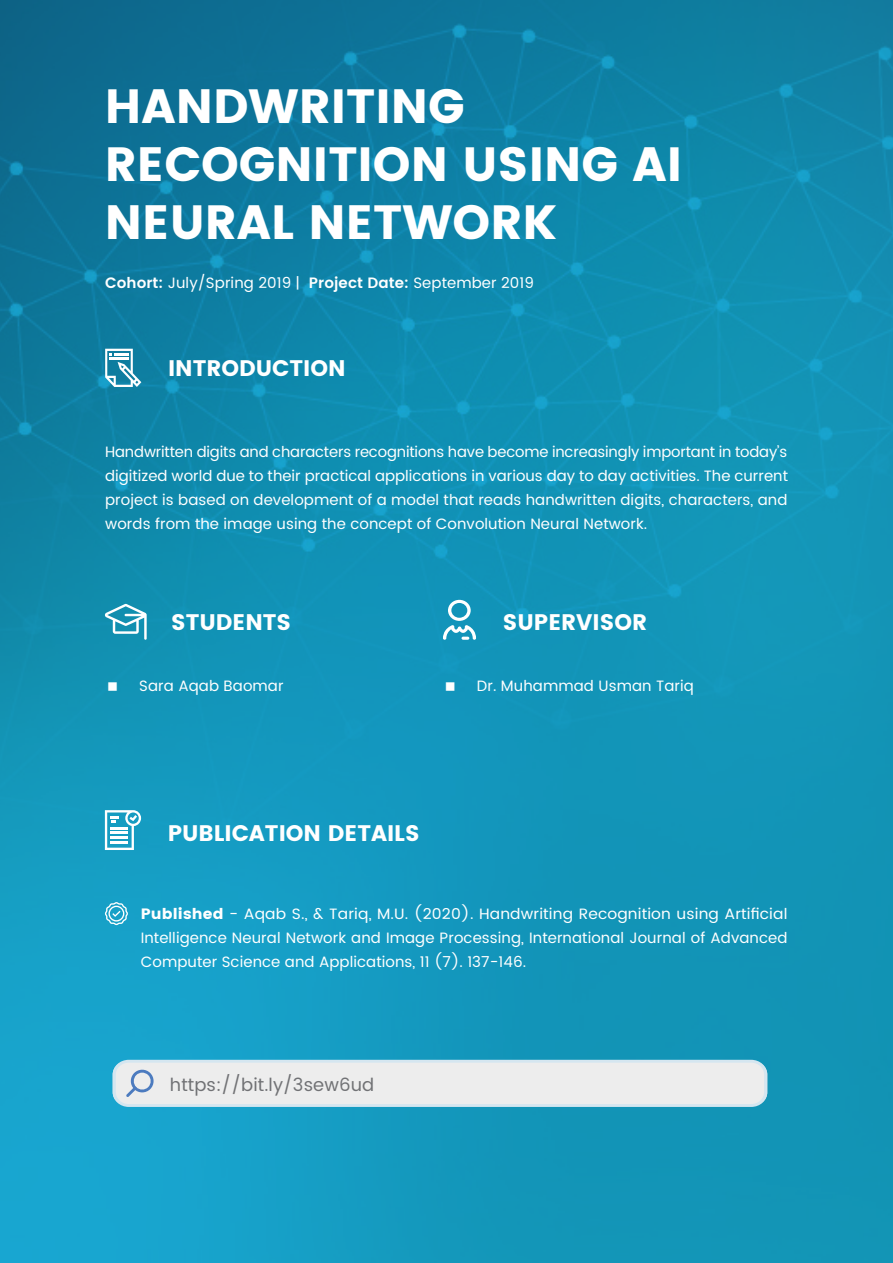
<style>
.page{position:relative;width:893px;height:1263px;background:#fff}
.page>*{position:absolute;margin:0;border:0;box-sizing:border-box;transform-origin:0 0}
.t1{font:48px/57.6px "Poppins";color:#fff}
.t2{font:22.5px "Poppins";color:#fff}
.t3{font:18px "Poppins";letter-spacing:.005em;color:#717275}
.t4{font:15px/24px "Poppins";letter-spacing:.005em;color:#fff;text-align:justify}
.t5{font:15px/24px "Poppins";letter-spacing:.005em;color:#fff;text-align:justify;scale:1.04 1}
.s1{font-weight:600}
.s2{font-style:inherit}
</style>
<div class="page">
<img style="left:0;top:0;width:893px;height:1263px">
<svg style="left:113px;top:1060px;width:654px;height:47px;background:#e7eaec"></svg>
<svg style="left:105px;top:902px;width:23px;height:23px"></svg>
<svg style="left:105px;top:349px;width:36px;height:38px"></svg>
<svg style="left:104px;top:604px;width:43px;height:36px"></svg>
<svg style="left:443px;top:600px;width:33px;height:40px"></svg>
<svg style="left:105px;top:810px;width:36px;height:40px"></svg>
<hr style="left:111px;top:841px;width:17px;height:3px;background:#fff">
<svg style="left:108px;top:682px;width:9px;height:9px"></svg>
<svg style="left:446px;top:682px;width:9px;height:9px"></svg>
<p class="t1" style="left:105px;top:78px;width:579px">HANDWRITING<br>RECOGNITION USING AI<br>NEURAL NETWORK</p>
<p class="t4" style="left:105px;top:271px;width:430px"><span class="s1">Cohort:</span> July/Spring 2019 | <span class="s1">Project Date:</span> September 2019</p>
<p class="t2" style="left:168px;top:355px;width:179px">INTRODUCTION</p>
<p class="t4" style="left:105px;top:440px;width:684px">Handwritten digits and characters recognitions have become increasingly important in today’s digitized world due to their practical applications in various day to day activities. The current project is based on development of a model that reads handwritten digits, characters, and words from the image using the concept of Convolution Neural Network.</p>
<p class="t2" style="left:171px;top:609px;width:121px">STUDENTS</p>
<p class="t2" style="left:503px;top:609px;width:146px">SUPERVISOR</p>
<p class="t4" style="left:139px;top:674px;width:146px">Sara Aqab Baomar</p>
<p class="t4" style="left:477px;top:674px;width:218px">Dr. Muhammad Usman Tariq</p>
<p class="t2" style="left:168px;top:820px;width:253px">PUBLICATION DETAILS</p>
<p class="t5" style="left:141px;top:902px;width:623px"><span class="s2">Published</span> - Aqab S., &amp; Tariq, M.U. (2020). Handwriting Recognition using Artificial Intelligence Neural Network and Image Processing, International Journal of Advanced Computer Science and Applications, 11 (7). 137-146.</p>
<p class="t3" style="left:170px;top:1071px;width:206px">https://bit.ly/3sew6ud</p>
</div>
